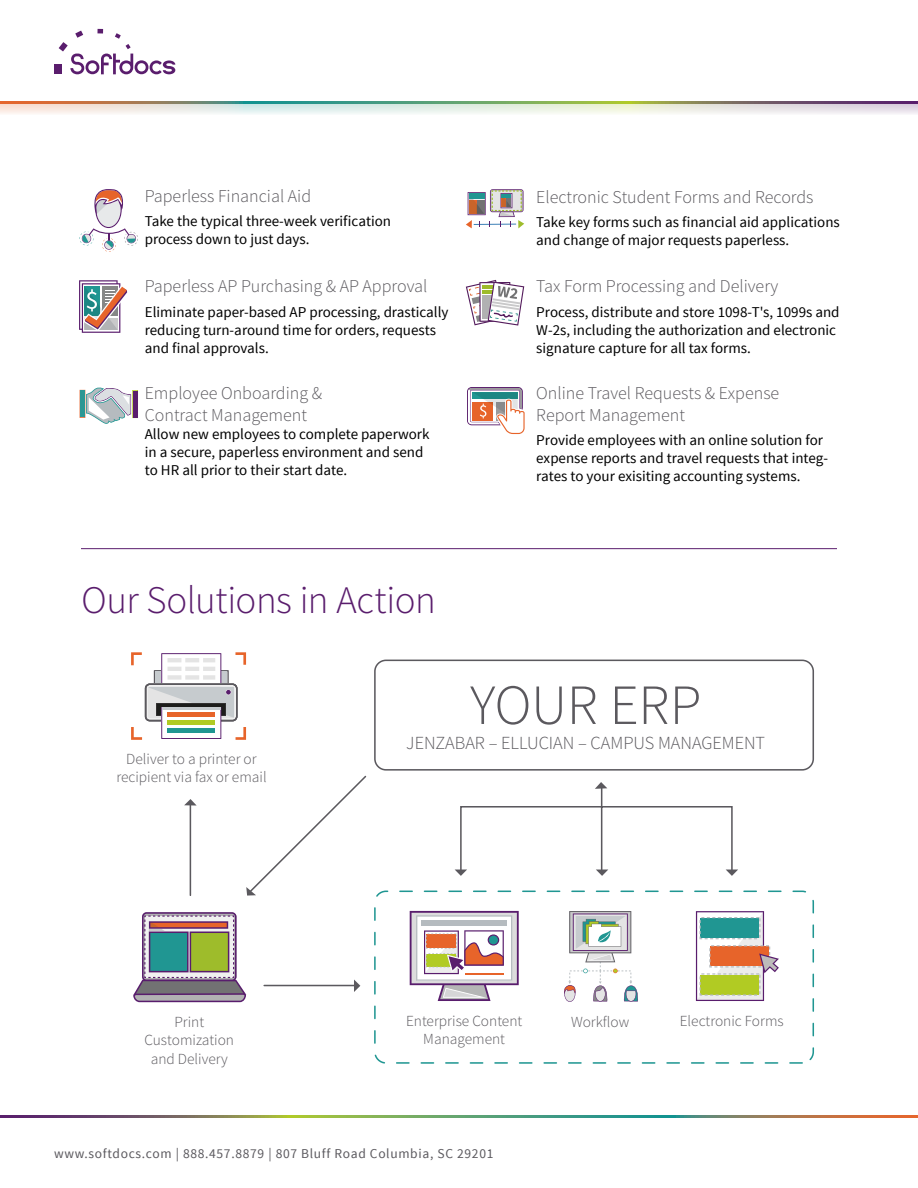
<style>
.page{position:relative;width:918px;height:1188px;background:#fff}
.page>*{position:absolute;margin:0;border:0;box-sizing:border-box;transform-origin:0 0}
.t1{font:300 56.85px "Source Sans Pro";color:#5b595e}
.t2{font:300 39px "Source Sans Pro";letter-spacing:-.01em;color:#5a1d6d}
.t3{font:300 18.45px "Source Sans Pro";color:#5b595e}
.t4{font:300 18px/21.6px "Source Sans Pro";color:#5b595e}
.t5{font:300 15.3px/18.5px "Source Sans Pro";color:#5b595e;text-align:center}
.t6{font:15px/18px "Source Sans Pro";color:#000}
.t7{font:13.5px "Source Sans Pro";letter-spacing:.05em;color:#5b595e}
</style>
<div class="page">
<div style="left:54px;top:64px;width:7px;height:9px;background:#5a1d6d"></div>
<svg style="left:59px;top:29px;width:116px;height:45px"></svg>
<hr style="left:81px;top:548px;width:756px;height:1px;background:#5a1d6d">
<svg style="left:0;top:103px;width:918px;height:11px"></svg>
<svg style="left:0;top:102px;width:918px;height:1px"></svg>
<svg style="left:80px;top:387px;width:58px;height:37px"></svg>
<svg style="left:80px;top:189px;width:58px;height:63px"></svg>
<svg style="left:79px;top:280px;width:49px;height:53px"></svg>
<svg style="left:466px;top:280px;width:58px;height:46px"></svg>
<svg style="left:467px;top:387px;width:58px;height:48px"></svg>
<svg style="left:466px;top:189px;width:58px;height:39px"></svg>
<svg style="left:131px;top:652px;width:115px;height:88px"></svg>
<svg style="left:564px;top:911px;width:74px;height:91px"></svg>
<svg style="left:133px;top:912px;width:113px;height:90px"></svg>
<svg style="left:410px;top:911px;width:109px;height:90px"></svg>
<svg style="left:696px;top:911px;width:83px;height:90px"></svg>
<div style="left:374px;top:891px;width:440px;height:173px;border:2px dashed #209692;border-radius:11px"></div>
<div style="left:374px;top:660px;width:440px;height:111px;border:2px solid #5b595e;border-radius:11px"></div>
<svg style="left:354px;top:980px;width:6px;height:12px"></svg>
<svg style="left:184px;top:799px;width:13px;height:7px"></svg>
<hr style="left:264px;top:985px;width:92px;height:1px;background:#5b595e">
<svg style="left:246px;top:775px;width:121px;height:121px"></svg>
<hr style="left:190px;top:803px;width:1px;height:92px;background:#5b595e">
<svg style="left:455px;top:782px;width:283px;height:94px"></svg>
<svg style="left:0;top:1115px;width:918px;height:2px;background:#778462"></svg>
<p class="t4" style="left:145px;top:185px;width:168px">Paperless Financial Aid</p>
<p class="t6" style="left:145px;top:213px;width:248px">Take the typical three-week verification process down to just days.</p>
<p class="t4" style="left:145px;top:275px;width:284px">Paperless AP Purchasing &amp; AP Approval</p>
<p class="t6" style="left:145px;top:303px;width:305px">Eliminate paper-based AP processing, drastically reducing turn-around time for orders, requests and final approvals.</p>
<p class="t4" style="left:145px;top:382px;width:179px">Employee Onboarding &amp;<br>Contract Management</p>
<p class="t6" style="left:145px;top:425px;width:286px">Allow new employees to complete paperwork in a secure, paperless environment and send to HR all prior to their start date.</p>
<p class="t2" style="left:82px;top:577px;width:356px">Our Solutions in Action</p>
<p class="t4" style="left:536px;top:186px;width:279px">Electronic Student Forms and Records</p>
<p class="t6" style="left:536px;top:214px;width:305px">Take key forms such as financial aid applications and change of major requests paperless.</p>
<p class="t4" style="left:536px;top:275px;width:244px">Tax Form Processing and Delivery</p>
<p class="t6" style="left:536px;top:303px;width:305px">Process, distribute and store 1098-T's, 1099s and<br>W-2s, including the authorization and electronic signature capture for all tax forms.</p>
<p class="t4" style="left:536px;top:382px;width:245px">Online Travel Requests &amp; Expense<br>Report Management</p>
<p class="t6" style="left:536px;top:432px;width:293px">Provide employees with an online solution for expense reports and travel requests that integ&shy;rates to your exisiting accounting systems.</p>
<p class="t5" style="left:116px;top:750px;width:152px">Deliver to a printer or recipient via fax or email</p>
<p class="t5" style="left:144px;top:1013px;width:91px">Print<br>Customization and Delivery</p>
<p class="t1" style="left:470px;top:671px;width:232px">YOUR ERP</p>
<p class="t3" style="left:406px;top:732px;width:360px">JENZABAR – ELLUCIAN – CAMPUS MANAGEMENT</p>
<p class="t5" style="left:406px;top:1012px;width:118px">Enterprise Content<br>Management</p>
<p class="t5" style="left:571px;top:1013px;width:60px">Workflow</p>
<p class="t5" style="left:680px;top:1012px;width:105px">Electronic Forms</p>
<p class="t7" style="left:54px;top:1145px;width:441px">www.softdocs.com | 888.457.8879 | 807 Bluff Road Columbia, SC 29201</p>
</div>
